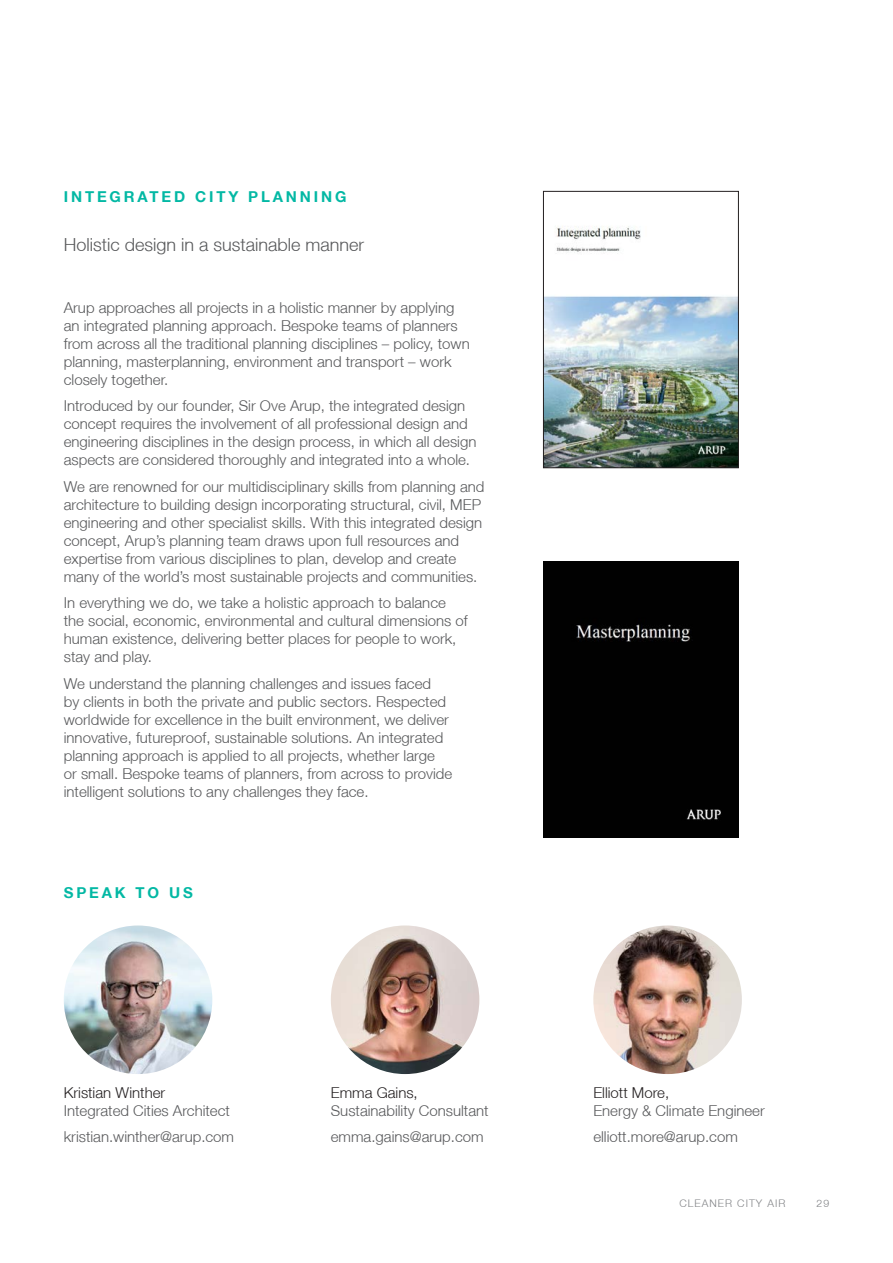
<style>
.page{position:relative;width:893px;height:1263px;background:#fff}
.page>*{position:absolute;margin:0;border:0;box-sizing:border-box;transform-origin:0 0}
.Main_copy{font:300 18px "Helvetica Neue LT";color:#57585a}
.Main_copy-2{font:300 15px/18px "Helvetica Neue LT";color:#57585a}
.Main_copy-3{font:700 15px "Helvetica Neue LT";letter-spacing:.19em;color:#03b8a4}
.t1{font:300 10.5px "Helvetica Neue LT";letter-spacing:.1em;color:#808285}
.s1{color:#231f20}
</style>
<div class="page">
<img style="left:545px;top:226px;width:192px;height:240px">
<div style="left:543px;top:191px;width:196px;height:277px;border:1px solid #231f20"></div>
<div style="left:543px;top:561px;width:195px;height:276px;background:#010101"></div>
<img style="left:64px;top:925px;width:148px;height:149px;border-radius:74px">
<img style="left:593px;top:925px;width:149px;height:149px;border-radius:74px">
<img style="left:331px;top:925px;width:148px;height:149px;border-radius:74px">
<p class="Main_copy-3" style="left:64px;top:187px;width:284px">INTEGRATED CITY PLANNING</p>
<p class="Main_copy" style="left:64px;top:234px;width:302px">Holistic design in a sustainable manner</p>
<p class="Main_copy-2" style="left:64px;top:298px;width:407px">Arup approaches all projects in a holistic manner by applying an integrated planning approach. Bespoke teams of planners from across all the traditional planning disciplines – policy, town planning, masterplanning, environment and transport – work closely together.</p>
<p class="Main_copy-2" style="left:64px;top:396px;width:414px">Introduced by our founder, Sir Ove Arup, the integrated design concept requires the involvement of all professional design and engineering disciplines in the design process, in which all design aspects are considered thoroughly and integrated into a whole.</p>
<p class="Main_copy-2" style="left:64px;top:477px;width:422px">We are renowned for our multidisciplinary skills from planning and architecture to building design incorporating structural, civil, MEP engineering and other specialist skills. With this integrated design concept, Arup’s planning team draws upon full resources and expertise from various disciplines to plan, develop and create many of the world’s most sustainable projects and communities.</p>
<p class="Main_copy-2" style="left:64px;top:593px;width:405px">In everything we do, we take a holistic approach to balance the social, economic, environmental and cultural dimensions of human existence, delivering better places for people to work, stay and play.</p>
<p class="Main_copy-2" style="left:64px;top:674px;width:390px">We understand the planning challenges and issues faced<br>by clients in both the private and public sectors. Respected worldwide for excellence in the built environment, we deliver innovative, futureproof, sustainable solutions. An integrated planning approach is applied to all projects, whether large<br>or small. Bespoke teams of planners, from across to provide intelligent solutions to any challenges they face.</p>
<p class="Main_copy-3" style="left:64px;top:884px;width:131px">SPEAK TO US</p>
<p class="Main_copy-2" style="left:64px;top:1083px;width:168px"><span class="s1">Kristian Winther<br></span>Integrated Cities Architect</p>
<p class="Main_copy-2" style="left:64px;top:1128px;width:172px">kristian.winther@arup.com</p>
<p class="Main_copy-2" style="left:331px;top:1083px;width:159px"><span class="s1">Emma Gains,<br></span>Sustainability Consultant</p>
<p class="Main_copy-2" style="left:331px;top:1128px;width:154px">emma.gains@arup.com</p>
<p class="Main_copy-2" style="left:593px;top:1083px;width:173px"><span class="s1">Elliott More,<br></span>Energy &amp; Climate Engineer</p>
<p class="Main_copy-2" style="left:593px;top:1128px;width:146px">elliott.more@arup.com</p>
<p class="t1" style="left:679px;top:1196px;width:108px">CLEANER CITY AIR</p>
<p class="t1" style="left:816px;top:1196px;width:14px">29</p>
</div>
